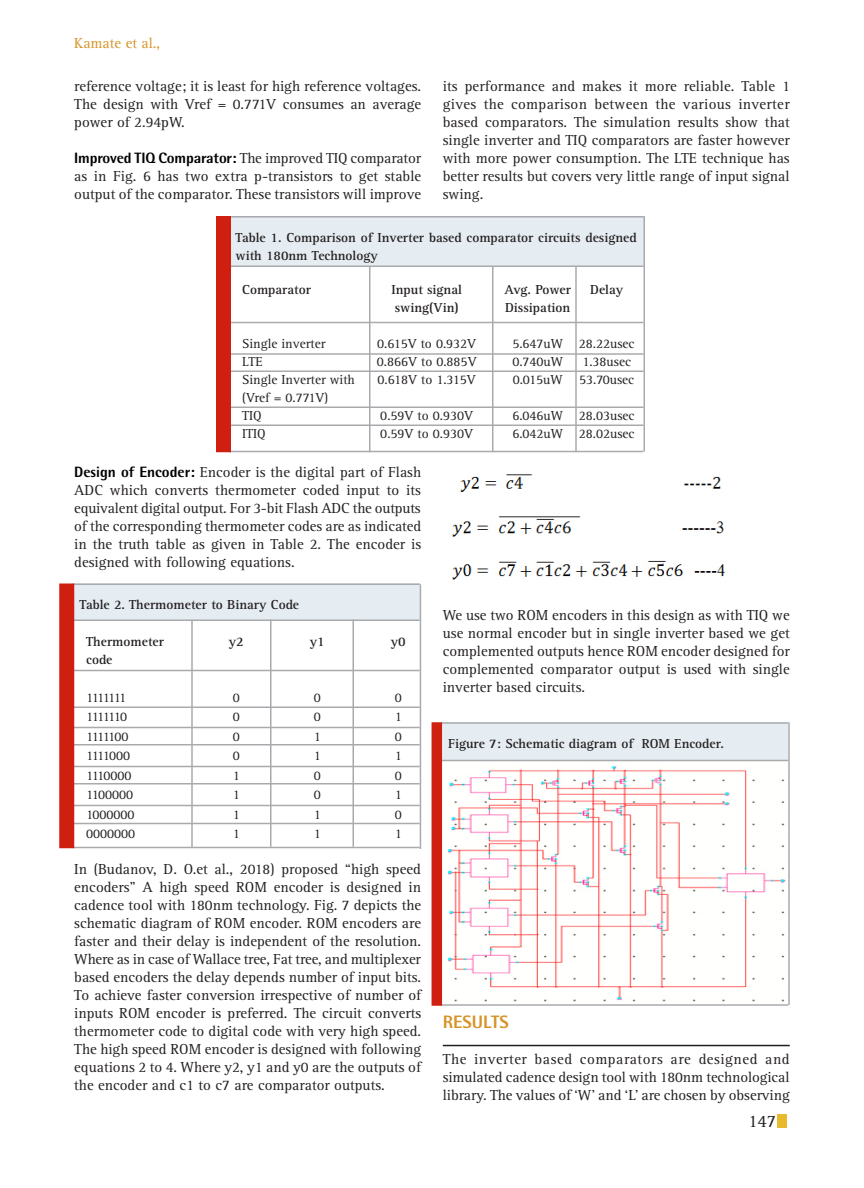
<style>
.page{position:relative;width:864px;height:1188px;background:#fff}
.page>*{position:absolute;margin:0;border:0;box-sizing:border-box;transform-origin:0 0}
.Body_text{font:800 18px "Rotis Semi Sans Std";color:#d69429}
.t1{font:18px "Rotis Serif Std";color:#231f20}
.Body_text-2{font:15px/18px "Rotis Serif Std";color:#231f20;text-align:justify}
.Body_text-3{font:15px "Rotis Serif Std";color:#d69429}
.Body_text-4{font:13.5px "Rotis Serif Std";color:#231f20}
.Body_text-5{font:700 13.5px/18px "Rotis Serif Std";color:#231f20}
.Body_text-6{font:13.5px "Rotis Serif Std";letter-spacing:-.11em;color:#231f20}
.Body_text-7{font:13.5px "Rotis Serif Std";letter-spacing:-.085em;color:#231f20}
.Body_text-8{font:13.5px "Rotis Serif Std";letter-spacing:-.03em;color:#231f20}
.s1{font-family:"Rotis Semi Sans Std";font-weight:800;color:#000}
</style>
<div class="page">
<div style="left:777px;top:1114px;width:10px;height:14px;background:#eaba2e"></div>
<div style="left:229px;top:217px;width:415px;height:50px;background:#e5ecf2"></div>
<hr style="left:229px;top:216px;width:415px;height:2px;background:#a8aaad">
<hr style="left:229px;top:266px;width:415px;height:1px;background:#a8aaad">
<hr style="left:229px;top:322px;width:415px;height:1px;background:#a8aaad">
<hr style="left:229px;top:353px;width:415px;height:2px;background:#a8aaad">
<hr style="left:229px;top:370px;width:415px;height:2px;background:#a8aaad">
<hr style="left:229px;top:406px;width:415px;height:2px;background:#a8aaad">
<hr style="left:229px;top:424px;width:415px;height:2px;background:#a8aaad">
<hr style="left:229px;top:451px;width:415px;height:1px;background:#a8aaad">
<hr style="left:369px;top:266px;width:1px;height:186px;background:#a8aaad">
<hr style="left:492px;top:266px;width:2px;height:186px;background:#a8aaad">
<hr style="left:575px;top:266px;width:2px;height:186px;background:#a8aaad">
<hr style="left:644px;top:216px;width:1px;height:236px;background:#a8aaad">
<div style="left:216px;top:216px;width:15px;height:236px;background:#ce1f10"></div>
<div style="left:73px;top:584px;width:347px;height:36px;background:#e5ecf2"></div>
<hr style="left:73px;top:584px;width:347px;height:1px;background:#a8aaad">
<hr style="left:73px;top:620px;width:347px;height:1px;background:#a8aaad">
<hr style="left:73px;top:670px;width:347px;height:1px;background:#a8aaad">
<hr style="left:73px;top:847px;width:347px;height:1px;background:#a8aaad">
<hr style="left:73px;top:706px;width:347px;height:2px;background:#a8aaad">
<hr style="left:73px;top:727px;width:347px;height:1px;background:#a8aaad">
<hr style="left:73px;top:744px;width:347px;height:2px;background:#a8aaad">
<hr style="left:73px;top:766px;width:347px;height:1px;background:#a8aaad">
<hr style="left:73px;top:783px;width:347px;height:1px;background:#a8aaad">
<hr style="left:73px;top:805px;width:347px;height:1px;background:#a8aaad">
<hr style="left:73px;top:823px;width:347px;height:1px;background:#a8aaad">
<hr style="left:191px;top:620px;width:2px;height:228px;background:#a8aaad">
<hr style="left:270px;top:620px;width:2px;height:227px;background:#a8aaad">
<hr style="left:352px;top:620px;width:2px;height:227px;background:#a8aaad">
<hr style="left:420px;top:584px;width:1px;height:265px;background:#a8aaad">
<div style="left:59px;top:584px;width:15px;height:264px;background:#ce1f10"></div>
<img style="left:452px;top:474px;width:274px;height:106px">
<img style="left:442px;top:761px;width:346px;height:243px">
<div style="left:441px;top:722px;width:347px;height:39px;background:#e5ecf2"></div>
<hr style="left:441px;top:722px;width:347px;height:2px;background:#a8aaad">
<hr style="left:441px;top:760px;width:347px;height:1px;background:#a8aaad">
<hr style="left:441px;top:1004px;width:347px;height:2px;background:#a8aaad">
<hr style="left:788px;top:722px;width:2px;height:283px;background:#a8aaad">
<div style="left:432px;top:722px;width:10px;height:284px;background:#ce1f10"></div>
<hr style="left:443px;top:1045px;width:347px;height:1px;background:#231f20">
<p class="Body_text-3" style="left:74px;top:34px;width:87px">Kamate et al.,</p>
<p class="Body_text-2" style="left:74px;top:78px;width:348px">reference voltage; it is least for high reference voltages.<br>The design with Vref = 0.771V consumes an average power of 2.94pW.</p>
<p class="Body_text-2" style="left:74px;top:150px;width:348px"><span class="s1">Improved TIQ Comparator:</span> The improved TIQ comparator as in Fig. 6 has two extra p-transistors to get stable output of the comparator. These transistors will improve</p>
<p class="Body_text-2" style="left:443px;top:78px;width:349px">its performance and makes it more reliable. Table 1 gives the comparison between the various inverter based comparators. The simulation results show that single inverter and TIQ comparators are faster however with more power consumption. The LTE technique has better results but covers very little range of input signal swing.</p>
<p class="Body_text-5" style="left:236px;top:229px;width:403px">Table 1. Comparison of Inverter based comparator circuits designed with 180nm Technology</p>
<p class="Body_text-5" style="left:242px;top:280px;width:70px">Comparator</p>
<p class="Body_text-5" style="left:392px;top:280px;width:72px">Input signal</p>
<p class="Body_text-5" style="left:504px;top:280px;width:68px">Avg. Power</p>
<p class="Body_text-5" style="left:590px;top:280px;width:35px">Delay</p>
<p class="Body_text-5" style="left:395px;top:298px;width:66px">swing(Vin)</p>
<p class="Body_text-5" style="left:505px;top:298px;width:67px">Dissipation</p>
<p class="Body_text-4" style="left:242px;top:335px;width:85px">Single inverter</p>
<p class="Body_text-4" style="left:377px;top:335px;width:96px">0.615V to 0.932V</p>
<p class="Body_text-4" style="left:512px;top:335px;width:124px">5.647uW 28.22usec</p>
<p class="Body_text-4" style="left:242px;top:353px;width:22px">LTE</p>
<p class="Body_text-4" style="left:377px;top:353px;width:97px">0.866V to 0.885V</p>
<p class="Body_text-4" style="left:512px;top:353px;width:52px">0.740uW</p>
<p class="Body_text-4" style="left:582px;top:353px;width:50px">1.38usec</p>
<p class="Body_text-4" style="left:242px;top:371px;width:114px">Single Inverter with</p>
<p class="Body_text-4" style="left:378px;top:371px;width:96px">0.618V to 1.315V</p>
<p class="Body_text-4" style="left:513px;top:371px;width:123px">0.015uW 53.70usec</p>
<p class="Body_text-4" style="left:242px;top:389px;width:88px">(Vref = 0.771V)</p>
<p class="Body_text-4" style="left:242px;top:407px;width:21px">TIQ</p>
<p class="Body_text-4" style="left:380px;top:407px;width:90px">0.59V to 0.930V</p>
<p class="Body_text-4" style="left:512px;top:407px;width:124px">6.046uW 28.03usec</p>
<p class="Body_text-4" style="left:242px;top:425px;width:25px">ITIQ</p>
<p class="Body_text-4" style="left:380px;top:425px;width:90px">0.59V to 0.930V</p>
<p class="Body_text-4" style="left:512px;top:425px;width:124px">6.042uW 28.02usec</p>
<p class="Body_text-2" style="left:74px;top:464px;width:349px"><span class="s1">Design of Encoder:</span> Encoder is the digital part of Flash ADC which converts thermometer coded input to its equivalent digital output. For 3-bit Flash ADC the outputs of the corresponding thermometer codes are as indicated in the truth table as given in Table 2. The encoder is designed with following equations.</p>
<p class="Body_text-5" style="left:80px;top:596px;width:221px">Table 2. Thermometer to Binary Code</p>
<p class="Body_text-5" style="left:86px;top:633px;width:79px">Thermometer</p>
<p class="Body_text-5" style="left:229px;top:633px;width:17px">y2</p>
<p class="Body_text-5" style="left:310px;top:633px;width:17px">y1</p>
<p class="Body_text-5" style="left:391px;top:633px;width:17px">y0</p>
<p class="Body_text-5" style="left:86px;top:651px;width:28px">code</p>
<p class="Body_text-6" style="left:86px;top:689px;width:42px">1111111</p>
<p class="Body_text-4" style="left:233px;top:689px;width:9px">0</p>
<p class="Body_text-4" style="left:314px;top:689px;width:9px">0</p>
<p class="Body_text-4" style="left:395px;top:689px;width:9px">0</p>
<p class="Body_text-6" style="left:86px;top:709px;width:42px">1111110</p>
<p class="Body_text-4" style="left:233px;top:709px;width:9px">0</p>
<p class="Body_text-4" style="left:314px;top:709px;width:9px">0</p>
<p class="Body_text-4" style="left:395px;top:709px;width:9px">1</p>
<p class="Body_text-6" style="left:86px;top:728px;width:44px">1111100</p>
<p class="Body_text-4" style="left:233px;top:728px;width:9px">0</p>
<p class="Body_text-4" style="left:314px;top:728px;width:9px">1</p>
<p class="Body_text-4" style="left:395px;top:728px;width:9px">0</p>
<p class="Body_text-7" style="left:86px;top:748px;width:45px">1111000</p>
<p class="Body_text-4" style="left:233px;top:748px;width:9px">0</p>
<p class="Body_text-4" style="left:314px;top:748px;width:9px">1</p>
<p class="Body_text-4" style="left:395px;top:748px;width:9px">1</p>
<p class="Body_text-8" style="left:86px;top:767px;width:47px">1110000</p>
<p class="Body_text-4" style="left:233px;top:767px;width:9px">1</p>
<p class="Body_text-4" style="left:314px;top:767px;width:9px">0</p>
<p class="Body_text-4" style="left:395px;top:767px;width:9px">0</p>
<p class="Body_text-4" style="left:86px;top:787px;width:48px">1100000</p>
<p class="Body_text-4" style="left:233px;top:787px;width:9px">1</p>
<p class="Body_text-4" style="left:314px;top:787px;width:9px">0</p>
<p class="Body_text-4" style="left:395px;top:787px;width:9px">1</p>
<p class="Body_text-4" style="left:86px;top:806px;width:50px">1000000</p>
<p class="Body_text-4" style="left:233px;top:806px;width:9px">1</p>
<p class="Body_text-4" style="left:314px;top:806px;width:9px">1</p>
<p class="Body_text-4" style="left:395px;top:806px;width:9px">0</p>
<p class="Body_text-4" style="left:86px;top:826px;width:51px">0000000</p>
<p class="Body_text-4" style="left:233px;top:826px;width:9px">1</p>
<p class="Body_text-4" style="left:314px;top:826px;width:9px">1</p>
<p class="Body_text-4" style="left:395px;top:826px;width:9px">1</p>
<p class="Body_text-2" style="left:74px;top:861px;width:348px">In (Budanov, D. O.et al., 2018) proposed “high speed encoders” A high speed ROM encoder is designed in cadence tool with 180nm technology. Fig. 7 depicts the schematic diagram of ROM encoder. ROM encoders are faster and their delay is independent of the resolution.<br>Where as in case of Wallace tree, Fat tree, and multiplexer based encoders the delay depends number of input bits.<br>To achieve faster conversion irrespective of number of inputs ROM encoder is preferred. The circuit converts thermometer code to digital code with very high speed.<br>The high speed ROM encoder is designed with following equations 2 to 4. Where y2, y1 and y0 are the outputs of the encoder and c1 to c7 are comparator outputs.</p>
<p class="Body_text-2" style="left:443px;top:607px;width:349px">We use two ROM encoders in this design as with TIQ we use normal encoder but in single inverter based we get complemented outputs hence ROM encoder designed for complemented comparator output is used with single inverter based circuits.</p>
<p class="Body_text-5" style="left:448px;top:735px;width:278px">Figure 7: Schematic diagram of ROM Encoder.</p>
<p class="Body_text" style="left:443px;top:1011px;width:68px">RESULTS</p>
<p class="Body_text-2" style="left:443px;top:1051px;width:349px">The inverter based comparators are designed and simulated cadence design tool with 180nm technological library. The values of ‘W’ and ‘L’ are chosen by observing</p>
<p class="t1" style="left:748px;top:1111px;width:30px">147</p>
</div>
